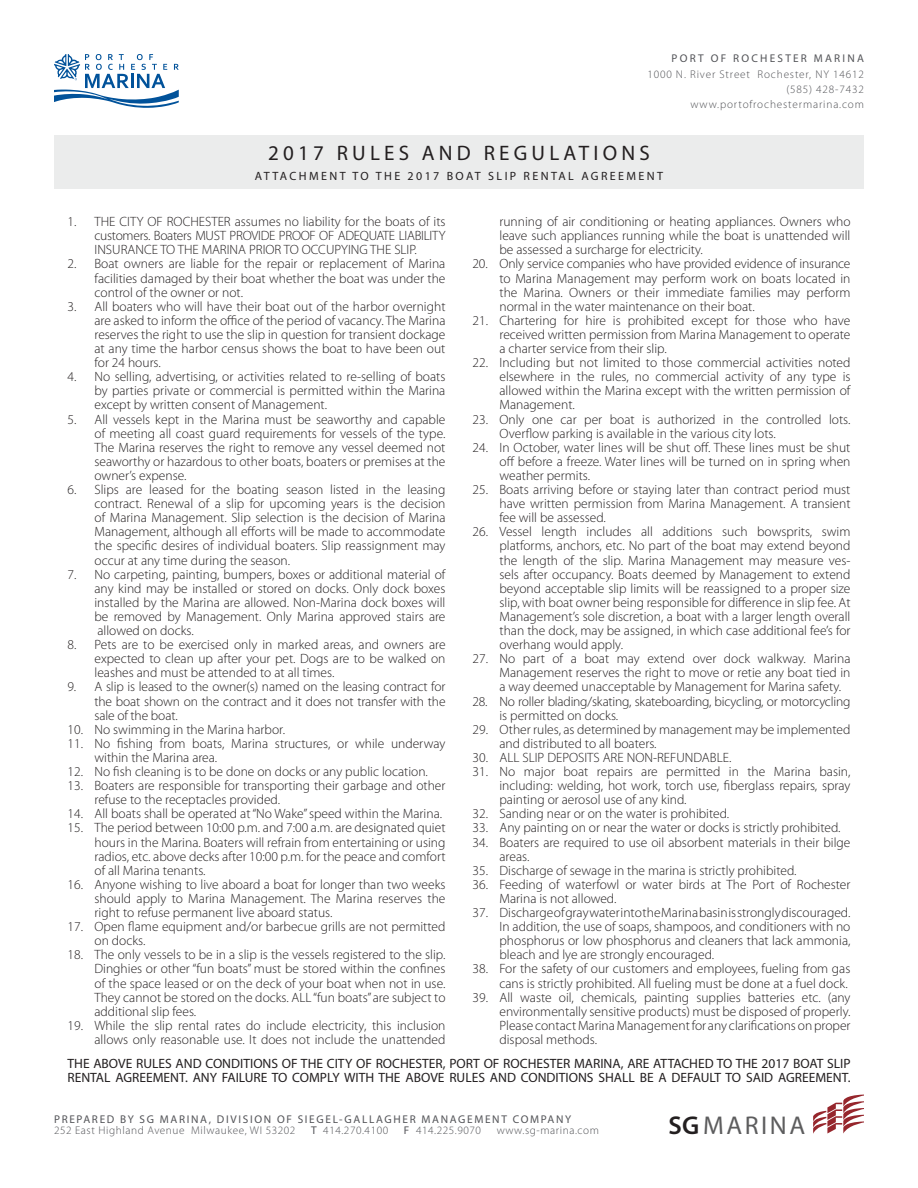
<style>
.page{position:relative;width:918px;height:1188px;background:#fff}
.page>*{position:absolute;margin:0;border:0;box-sizing:border-box;transform-origin:0 0}
.t1{font:25.8px "Myriad Pro";letter-spacing:.1em;color:#5d5d5e}
.t2{font:21px "Myriad Pro";letter-spacing:.2em;color:#231f20}
.t3{font:300 13.5px/14.1px "Myriad Pro";color:#231f20;text-align:justify}
.t4{font:13.5px/13.5px "Myriad Pro";color:#231f20}
.t5{font:12px "Myriad Pro";letter-spacing:.2em;color:#231f20}
.t6{font:300 11.25px/15.1px "Myriad Pro";letter-spacing:.065em;color:#525357;text-align:right}
.t7{font:11.25px "Myriad Pro";letter-spacing:.15em;color:#525357}
.t8{font:11.25px "Myriad Pro";letter-spacing:.2em;color:#525357}
.s1{font-weight:400}
.s2{font-weight:600;color:#231f20}
</style>
<div class="page">
<svg style="left:54px;top:54px;width:125px;height:54px"></svg>
<svg style="left:813px;top:1095px;width:51px;height:39px"></svg>
<div style="left:54px;top:135px;width:810px;height:54px;background:#ebecec"></div>
<p class="t8" style="left:672px;top:52px;width:194px">PORT OF ROCHESTER MARINA</p>
<p class="t6" style="left:647px;top:66px;width:218px">1000 N. River Street Rochester, NY 14612 (585) 428-7432 www.portofrochestermarina.com</p>
<h2 class="t2" style="left:268px;top:140px;width:383px">2017 RULES AND REGULATIONS</h2>
<p class="t5" style="left:255px;top:168px;width:410px">ATTACHMENT TO THE 2017 BOAT SLIP RENTAL AGREEMENT</p>
<p class="t3" style="left:94px;top:215px;width:353px;text-indent:-27px">1. THE CITY OF ROCHESTER assumes no liability for the boats of its customers. Boaters MUST PROVIDE PROOF OF ADEQUATE LIABILITY INSURANCE TO THE MARINA PRIOR TO OCCUPYING THE SLIP.</p>
<p class="t3" style="left:94px;top:257px;width:352px;text-indent:-27px">2. Boat owners are liable for the repair or replacement of Marina facilities damaged by their boat whether the boat was under the control of the owner or not.</p>
<p class="t3" style="left:94px;top:299px;width:353px;text-indent:-27px">3. All boaters who will have their boat out of the harbor overnight are asked to inform the office of the period of vacancy. The Marina reserves the right to use the slip in question for transient dockage at any time the harbor census shows the boat to have been out for 24 hours.</p>
<p class="t3" style="left:94px;top:370px;width:352px;text-indent:-27px">4. No selling, advertising, or activities related to re-selling of boats by parties private or commercial is permitted within the Marina except by written consent of Management.</p>
<p class="t3" style="left:94px;top:412px;width:353px;text-indent:-27px">5. All vessels kept in the Marina must be seaworthy and capable of meeting all coast guard requirements for vessels of the type.<br>The Marina reserves the right to remove any vessel deemed not seaworthy or hazardous to other boats, boaters or premises at the owner’s expense.</p>
<p class="t3" style="left:94px;top:483px;width:353px;text-indent:-27px">6. Slips are leased for the boating season listed in the leasing contract. Renewal of a slip for upcoming years is the decision of Marina Management. Slip selection is the decision of Marina Management, although all efforts will be made to accommodate the specific desires of individual boaters. Slip reassignment may occur at any time during the season.</p>
<p class="t3" style="left:94px;top:567px;width:353px;text-indent:-27px">7. No carpeting, painting, bumpers, boxes or additional material of any kind may be installed or stored on docks. Only dock boxes installed by the Marina are allowed. Non-Marina dock boxes will be removed by Management. Only Marina approved stairs are allowed on docks.</p>
<p class="t3" style="left:94px;top:638px;width:353px;text-indent:-27px">8. Pets are to be exercised only in marked areas, and owners are expected to clean up after your pet. Dogs are to be walked on leashes and must be attended to at all times.</p>
<p class="t3" style="left:94px;top:680px;width:353px;text-indent:-27px">9. A slip is leased to the owner(s) named on the leasing contract for the boat shown on the contract and it does not transfer with the sale of the boat.</p>
<p class="t3" style="left:68px;top:722px;width:219px">10. No swimming in the Marina harbor.</p>
<p class="t3" style="left:94px;top:737px;width:352px;text-indent:-27px">11. No fishing from boats, Marina structures, or while underway within the Marina area.</p>
<p class="t3" style="left:68px;top:765px;width:362px">12. No fish cleaning is to be done on docks or any public location.</p>
<p class="t3" style="left:94px;top:779px;width:353px;text-indent:-27px">13. Boaters are responsible for transporting their garbage and other refuse to the receptacles provided.</p>
<p class="t3" style="left:68px;top:807px;width:376px">14. All boats shall be operated at “No Wake” speed within the Marina.</p>
<p class="t3" style="left:94px;top:821px;width:353px;text-indent:-27px">15. The period between 10:00 p.m. and 7:00 a.m. are designated quiet hours in the Marina. Boaters will refrain from entertaining or using radios, etc. above decks after 10:00 p.m. for the peace and comfort of all Marina tenants.</p>
<p class="t3" style="left:94px;top:878px;width:352px;text-indent:-27px">16. Anyone wishing to live aboard a boat for longer than two weeks should apply to Marina Management. The Marina reserves the right to refuse permanent live aboard status.</p>
<p class="t3" style="left:94px;top:920px;width:352px;text-indent:-27px">17. Open flame equipment and/or barbecue grills are not permitted on docks.</p>
<p class="t3" style="left:94px;top:948px;width:353px;text-indent:-27px">18. The only vessels to be in a slip is the vessels registered to the slip.<br>Dinghies or other “fun boats” must be stored within the confines of the space leased or on the deck of your boat when not in use.<br>They cannot be stored on the docks. ALL “fun boats” are subject to additional slip fees.</p>
<p class="t3" style="left:68px;top:1019px;width:380px;text-align:right">19. While the slip rental rates do include electricity, this inclusion allows only reasonable use. It does not include the unattended</p>
<p class="t3" style="left:500px;top:215px;width:353px">running of air conditioning or heating appliances. Owners who leave such appliances running while the boat is unattended will be assessed a surcharge for electricity.</p>
<p class="t3" style="left:500px;top:257px;width:353px;text-indent:-27px">20. Only service companies who have provided evidence of insurance to Marina Management may perform work on boats located in the Marina. Owners or their immediate families may perform normal in the water maintenance on their boat.</p>
<p class="t3" style="left:500px;top:314px;width:352px;text-indent:-27px">21. Chartering for hire is prohibited except for those who have received written permission from Marina Management to operate a charter service from their slip.</p>
<p class="t3" style="left:500px;top:356px;width:353px;text-indent:-27px">22. Including but not limited to those commercial activities noted elsewhere in the rules, no commercial activity of any type is allowed within the Marina except with the written permission of Management.</p>
<p class="t3" style="left:500px;top:412px;width:353px;text-indent:-27px">23. Only one car per boat is authorized in the controlled lots.<br>Overflow parking is available in the various city lots.</p>
<p class="t3" style="left:500px;top:440px;width:353px;text-indent:-27px">24. In October, water lines will be shut off. These lines must be shut off before a freeze. Water lines will be turned on in spring when weather permits.</p>
<p class="t3" style="left:500px;top:483px;width:353px;text-indent:-27px">25. Boats arriving before or staying later than contract period must have written permission from Marina Management. A transient fee will be assessed.</p>
<p class="t3" style="left:500px;top:525px;width:353px;text-indent:-27px">26. Vessel length includes all additions such bowsprits, swim platforms, anchors, etc. No part of the boat may extend beyond the length of the slip. Marina Management may measure ves&shy;sels after occupancy. Boats deemed by Management to extend beyond acceptable slip limits will be reassigned to a proper size slip, with boat owner being responsible for difference in slip fee. At Management’s sole discretion, a boat with a larger length overall than the dock, may be assigned, in which case additional fee’s for overhang would apply.</p>
<p class="t3" style="left:500px;top:652px;width:353px;text-indent:-27px">27. No part of a boat may extend over dock walkway. Marina Management reserves the right to move or retie any boat tied in a way deemed unacceptable by Management for Marina safety.</p>
<p class="t3" style="left:500px;top:694px;width:352px;text-indent:-27px">28. No roller blading/skating, skateboarding, bicycling, or motorcycling is permitted on docks.</p>
<p class="t3" style="left:500px;top:722px;width:352px;text-indent:-27px">29. Other rules, as determined by management may be implemented and distributed to all boaters.</p>
<p class="t3" style="left:472px;top:751px;width:260px">30. ALL SLIP DEPOSITS ARE NON-REFUNDABLE.</p>
<p class="t3" style="left:500px;top:765px;width:352px;text-indent:-27px">31. No major boat repairs are permitted in the Marina basin, including: welding, hot work, torch use, fiberglass repairs, spray painting or aerosol use of any kind.</p>
<p class="t3" style="left:472px;top:807px;width:258px">32. Sanding near or on the water is prohibited.</p>
<p class="t3" style="left:472px;top:821px;width:370px">33. Any painting on or near the water or docks is strictly prohibited.</p>
<p class="t3" style="left:500px;top:835px;width:352px;text-indent:-27px">34. Boaters are required to use oil absorbent materials in their bilge areas.</p>
<p class="t3" style="left:472px;top:863px;width:326px">35. Discharge of sewage in the marina is strictly prohibited.</p>
<p class="t3" style="left:500px;top:878px;width:353px;text-indent:-27px">36. Feeding of waterfowl or water birds at The Port of Rochester<br>Marina is not allowed.</p>
<p class="t3" style="left:500px;top:906px;width:353px;text-indent:-27px">37. Discharge of gray water into the Marina basin is strongly discouraged.<br>In addition, the use of soaps, shampoos, and conditioners with no phosphorus or low phosphorus and cleaners that lack ammonia, bleach and lye are strongly encouraged.</p>
<p class="t3" style="left:472px;top:962px;width:379px;text-align:right">38. For the safety of our customers and employees, fueling from gas cans is strictly prohibited. All fueling must be done at a fuel dock.</p>
<p class="t3" style="left:500px;top:990px;width:353px;text-indent:-27px">39. All waste oil, chemicals, painting supplies batteries etc. (any environmentally sensitive products) must be disposed of properly.<br>Please contact Marina Management for any clarifications on proper disposal methods.</p>
<p class="t4" style="left:68px;top:1057px;width:785px">THE ABOVE RULES AND CONDITIONS OF THE CITY OF ROCHESTER, PORT OF ROCHESTER MARINA, ARE ATTACHED TO THE 2017 BOAT SLIP<br>RENTAL AGREEMENT. ANY FAILURE TO COMPLY WITH THE ABOVE RULES AND CONDITIONS SHALL BE A DEFAULT TO SAID AGREEMENT.</p>
<p class="t7" style="left:54px;top:1112px;width:519px">PREPARED BY SG MARINA, DIVISION OF SIEGEL-GALLAGHER MANAGEMENT COMPANY</p>
<p class="t6" style="left:54px;top:1123px;width:243px">252 East Highland Avenue Milwaukee, WI 53202</p>
<p class="t6" style="left:311px;top:1123px;width:79px"><span class="s1">T</span> 414.270.4100</p>
<p class="t6" style="left:404px;top:1123px;width:79px"><span class="s1">F</span> 414.225.9070</p>
<p class="t6" style="left:497px;top:1123px;width:104px">www.sg-marina.com</p>
<h1 class="t1" style="left:669px;top:1109px;width:138px"><span class="s2">SG</span>MARINA</h1>
</div>
